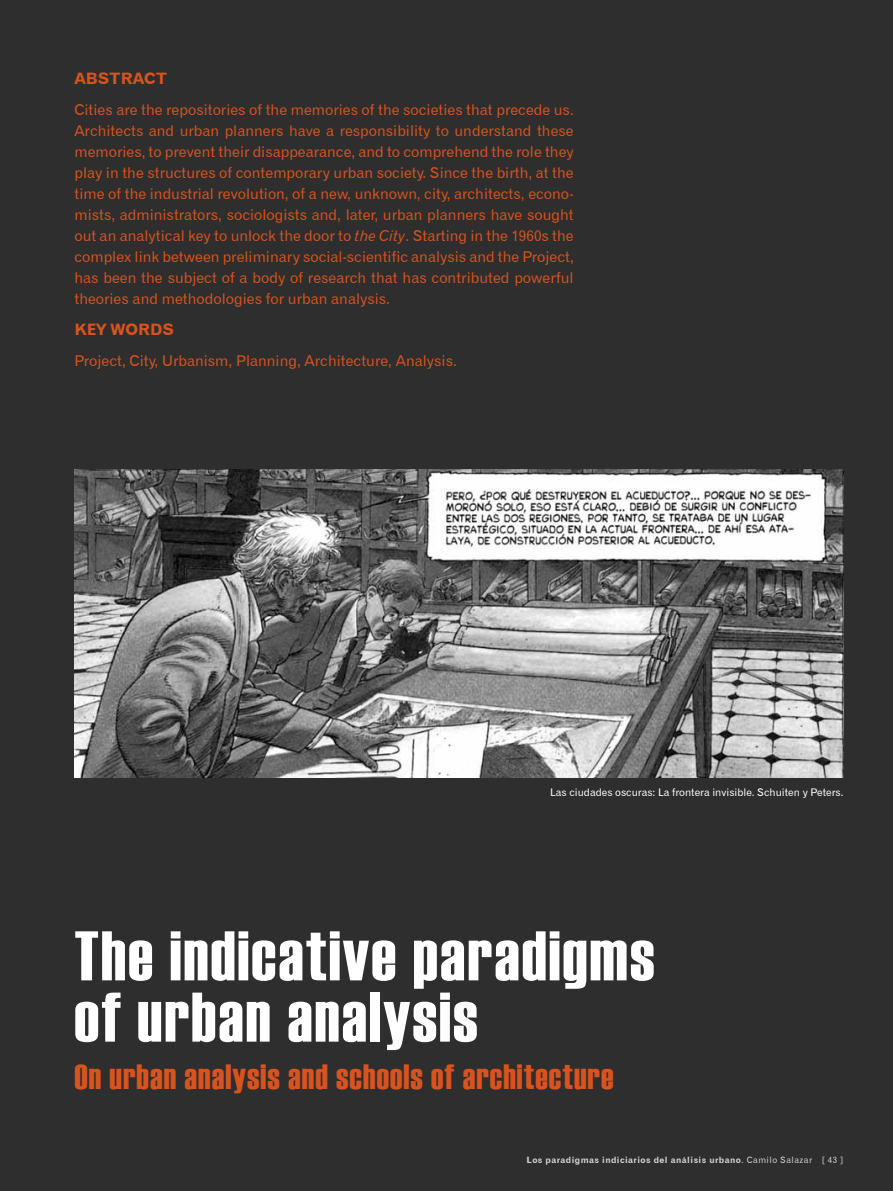
<style>
.page{position:relative;width:893px;height:1191px;background:#2e2e2f}
.page>*{position:absolute;margin:0;border:0;box-sizing:border-box;transform-origin:0 0}
.t1{font:70px/61.2px "Haettenschweiler";letter-spacing:.03em;color:#fff}
.t2{font:35px "Haettenschweiler";letter-spacing:.03em;color:#d9531e}
.t3{font:15.75px "Gothic 720 BT Bold B";color:#d9531e}
.t4{font:14.88px/21px "Gothic 720 BT Roman B";color:#d9531e;text-align:justify}
.t5{font:10.5px "Gothic 720 BT Roman B";color:#fff}
.t6{font:8.75px "Gothic 720 BT Bold B";letter-spacing:.05em;color:#d1d3d4}
.s1{font-family:"Gothic 720 BT Italic B"}
.s2{font-family:"Gothic 720 BT Roman B"}
</style>
<div class="page">
<img style="left:74px;top:470px;width:769px;height:307px">
<p class="t3" style="left:74px;top:68px;width:94px">ABSTRACT</p>
<p class="t4" style="left:74px;top:99px;width:501px">Cities are the repositories of the memories of the societies that precede us.<br>Architects and urban planners have a responsibility to understand these memories, to prevent their disappearance, and to comprehend the role they play in the structures of contemporary urban society. Since the birth, at the time of the industrial revolution, of a new, unknown, city, architects, econo&shy;mists, administrators, sociologists and, later, urban planners have sought out an analytical key to unlock the door to <span class="s1">the City</span>. Starting in the 1960s the complex link between preliminary social-scientific analysis and the Project, has been the subject of a body of research that has contributed powerful theories and methodologies for urban analysis.</p>
<p class="t3" style="left:74px;top:319px;width:101px">KEY WORDS</p>
<p class="t4" style="left:74px;top:349px;width:384px">Project, City, Urbanism, Planning, Architecture, Analysis.</p>
<p class="t5" style="left:550px;top:785px;width:295px">Las ciudades oscuras: La frontera invisible. Schuiten y Peters.</p>
<h1 class="t1" style="left:74px;top:925px;width:582px">The indicative paradigms of urban analysis</h1>
<h2 class="t2" style="left:74px;top:1052px;width:541px">On urban analysis and schools of architecture</h2>
<p class="t6" style="left:527px;top:1154px;width:318px">Los paradigmas indiciarios del análisis urbano<span class="s2">. Camilo Salazar [ 43 ]</span></p>
</div>
